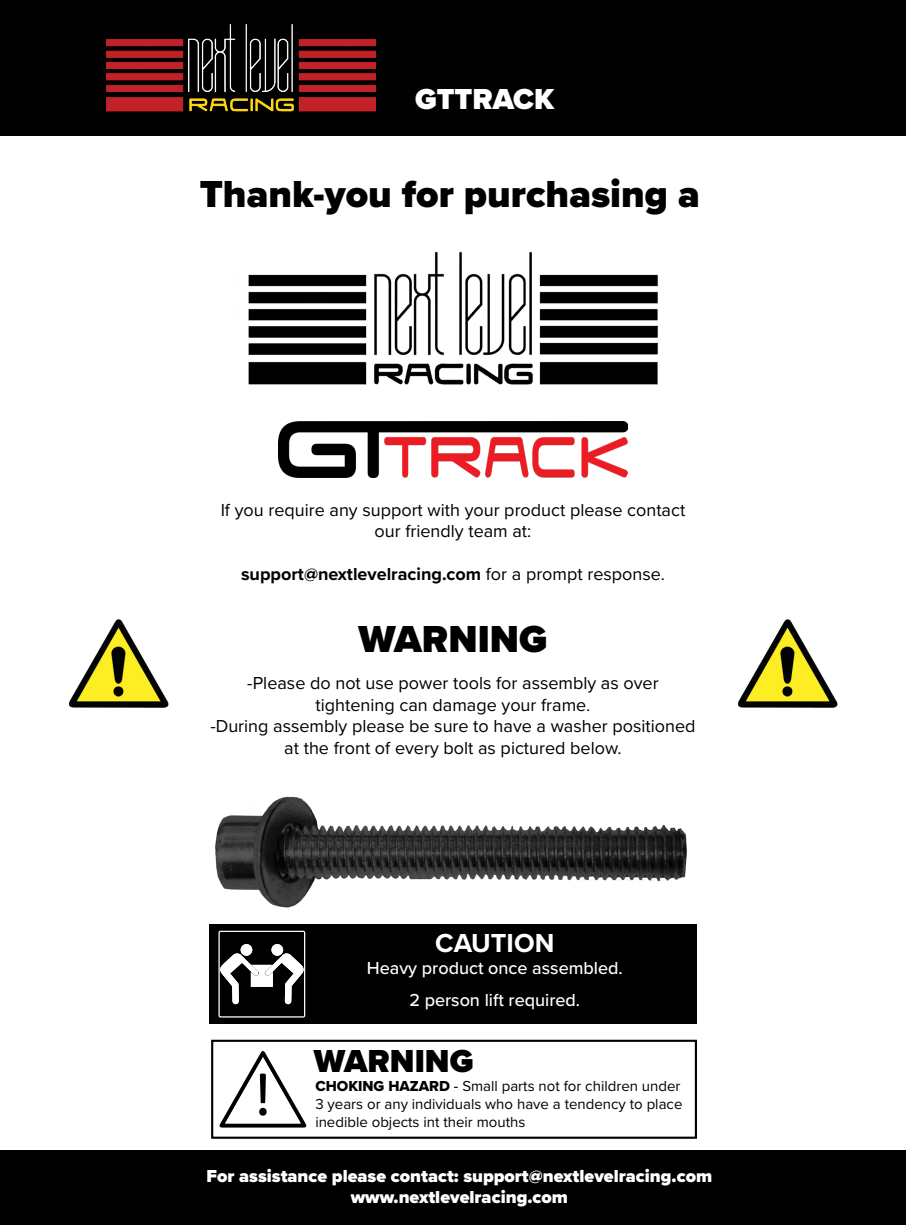
<style>
.page{position:relative;width:906px;height:1225px;background:#fff}
.page>*{position:absolute;margin:0;border:0;box-sizing:border-box;transform-origin:0 0}
.t1{font:900 39px "Proxima Nova";color:#000}
.t2{font:900 33px "Proxima Nova";color:#000}
.t3{font:900 30px "Proxima Nova";color:#fff}
.t4{font:700 27px "Proxima Nova";color:#fff}
.t5{font:18px/21.6px "Proxima Nova";color:#000;text-align:center}
.t6{font:900 18px/21.6px "Proxima Nova";color:#fff;text-align:center}
.t7{font:700 18px "Proxima Nova";color:#000}
.t8{font:500 18px/32.4px "Proxima Nova";color:#fff;text-align:center}
.t9{font:15px/18px "Proxima Nova";color:#000}
.s1{font-weight:400}
.s2{font-family:"Proxima Nova Extrabld"}
.s3{font-weight:500}
</style>
<div class="page">
<div style="left:0;top:0;width:906px;height:136px;background:#000"></div>
<img style="left:106px;top:24px;width:269px;height:88px">
<div style="left:0;top:1149px;width:906px;height:76px;background:#000"></div>
<img style="left:248px;top:252px;width:411px;height:133px">
<div style="left:209px;top:924px;width:488px;height:99px;background:#000"></div>
<svg style="left:218px;top:930px;width:87px;height:87px"></svg>
<div style="left:241px;top:944px;width:11px;height:11px;background:#fff;border-radius:50%"></div>
<div style="left:271px;top:944px;width:12px;height:11px;background:#fff;border-radius:50%"></div>
<svg style="left:219px;top:1051px;width:88px;height:76px"></svg>
<div style="left:259px;top:1107px;width:8px;height:8px;background:#000;border-radius:50%"></div>
<div style="left:211px;top:1039px;width:486px;height:99px;border:2px solid #000"></div>
<img style="left:215px;top:796px;width:472px;height:112px">
<img style="left:68px;top:619px;width:101px;height:88px">
<img style="left:737px;top:619px;width:101px;height:88px">
<img style="left:279px;top:422px;width:348px;height:55px">
<h3 class="t3" style="left:415px;top:76px;width:140px">GTTRACK</h3>
<h1 class="t1" style="left:200px;top:165px;width:501px">Thank-you for purchasing a</h1>
<p class="t5" style="left:221px;top:498px;width:466px">If you require any support with your product please contact our friendly team at:</p>
<p class="t7" style="left:241px;top:561px;width:425px">support@nextlevelracing.com <span class="s1">for a prompt response.</span></p>
<h1 class="t1" style="left:358px;top:610px;width:190px">WARNING</h1>
<p class="t5" style="left:210px;top:671px;width:487px">-Please do not use power tools for assembly as over tightening can damage your frame.<br>-During assembly please be sure to have a washer positioned at the front of every bolt as pictured below.</p>
<h3 class="t4" style="left:435px;top:923px;width:121px">CAUTION</h3>
<p class="t8" style="left:367px;top:950px;width:258px">Heavy product once assembled.<br>2 person lift required.</p>
<h2 class="t2" style="left:314px;top:1036px;width:161px">WARNING</h2>
<p class="t9" style="left:315px;top:1076px;width:368px"><span class="s2">CHOKING HAZARD</span> <span class="s3">-</span> Small parts not for children under<br>3 years or any individuals who have a tendency to place inedible objects int their mouths</p>
<p class="t6" style="left:206px;top:1164px;width:507px">For assistance please contact: support@nextlevelracing.com www.nextlevelracing.com</p>
</div>
